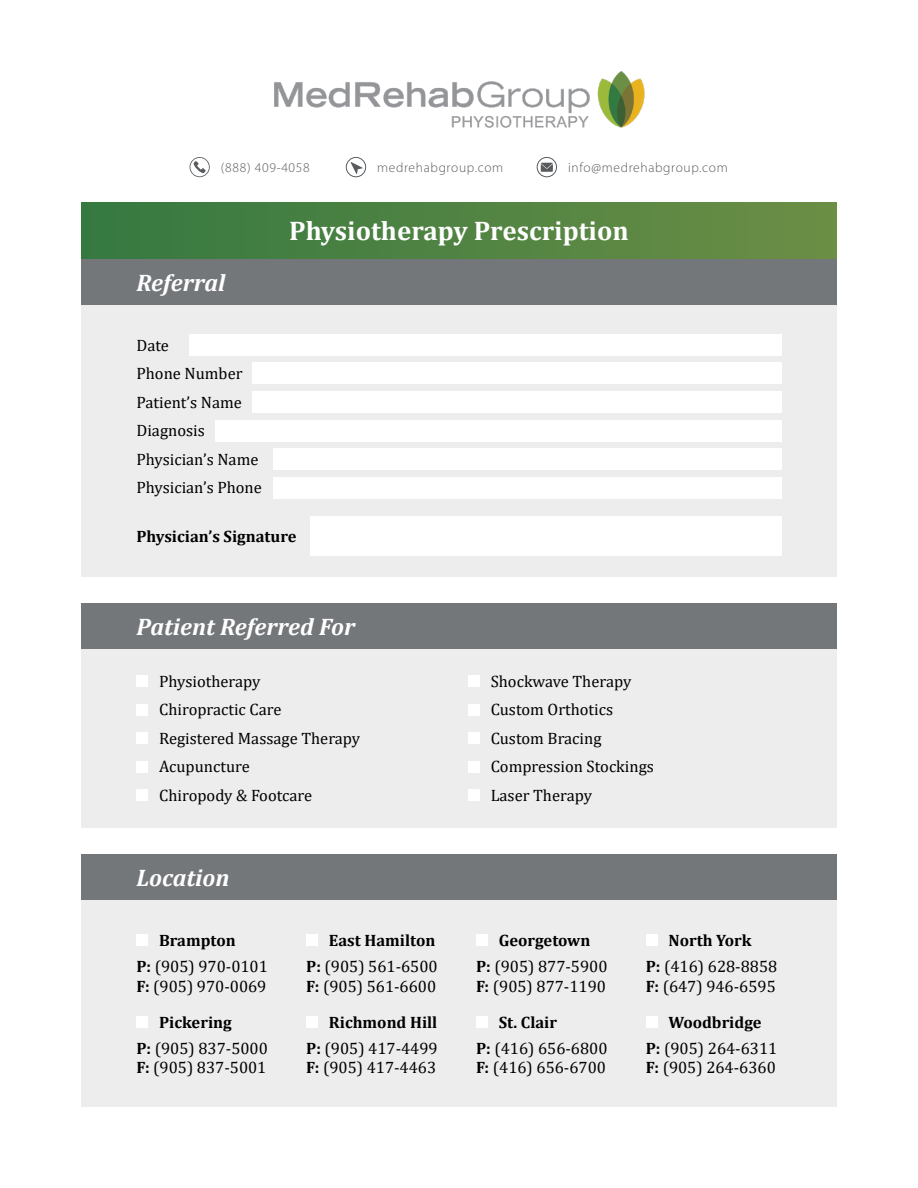
<style>
.page{position:relative;width:918px;height:1188px;background:#fff}
.page>*{position:absolute;margin:0;border:0;box-sizing:border-box;transform-origin:0 0}
.t1{font:700 27px "Cambria";color:#fff}
.t2{font:italic 700 24px "Cambria";color:#fff}
.t3{font:16.5px "Cambria";color:#000}
.t4{font:700 16.5px "Cambria";color:#000}
.t5{font:300 13.5px "Myriad Pro";letter-spacing:.05em;color:#585c5f}
.s1{font-weight:700}
</style>
<div class="page">
<img style="left:274px;top:71px;width:371px;height:57px">
<div style="left:81px;top:304px;width:756px;height:273px;background:#ededed"></div>
<svg style="left:81px;top:202px;width:756px;height:102px;background:#607d5b"></svg>
<div style="left:189px;top:334px;width:593px;height:22px;background:#fff"></div>
<div style="left:252px;top:363px;width:530px;height:21px;background:#fff"></div>
<div style="left:252px;top:391px;width:530px;height:22px;background:#fff"></div>
<div style="left:215px;top:420px;width:567px;height:21px;background:#fff"></div>
<div style="left:273px;top:448px;width:509px;height:22px;background:#fff"></div>
<div style="left:273px;top:477px;width:509px;height:21px;background:#fff"></div>
<div style="left:310px;top:516px;width:472px;height:39px;background:#fff"></div>
<div style="left:81px;top:649px;width:756px;height:178px;background:#ededed"></div>
<div style="left:136px;top:675px;width:12px;height:12px;background:#fff"></div>
<div style="left:136px;top:704px;width:12px;height:11px;background:#fff"></div>
<div style="left:136px;top:732px;width:12px;height:12px;background:#fff"></div>
<div style="left:136px;top:761px;width:12px;height:11px;background:#fff"></div>
<div style="left:136px;top:789px;width:12px;height:12px;background:#fff"></div>
<div style="left:468px;top:675px;width:12px;height:12px;background:#fff"></div>
<div style="left:468px;top:704px;width:12px;height:11px;background:#fff"></div>
<div style="left:468px;top:732px;width:12px;height:12px;background:#fff"></div>
<div style="left:468px;top:761px;width:12px;height:11px;background:#fff"></div>
<div style="left:468px;top:789px;width:12px;height:12px;background:#fff"></div>
<div style="left:81px;top:603px;width:756px;height:46px;background:#74777a"></div>
<div style="left:81px;top:899px;width:756px;height:208px;background:#ededed"></div>
<div style="left:136px;top:934px;width:12px;height:12px;background:#fff"></div>
<div style="left:306px;top:934px;width:12px;height:12px;background:#fff"></div>
<div style="left:476px;top:934px;width:12px;height:12px;background:#fff"></div>
<div style="left:646px;top:934px;width:12px;height:12px;background:#fff"></div>
<div style="left:136px;top:1016px;width:12px;height:12px;background:#fff"></div>
<div style="left:306px;top:1016px;width:12px;height:12px;background:#fff"></div>
<div style="left:476px;top:1016px;width:12px;height:12px;background:#fff"></div>
<div style="left:646px;top:1016px;width:12px;height:12px;background:#fff"></div>
<div style="left:81px;top:854px;width:756px;height:45px;background:#74777a"></div>
<svg style="left:190px;top:157px;width:20px;height:20px"></svg>
<div style="left:537px;top:157px;width:20px;height:20px;border:1px solid #585c5f;border-radius:50%"></div>
<svg style="left:541px;top:163px;width:12px;height:9px"></svg>
<div style="left:346px;top:157px;width:20px;height:20px;border:1px solid #585c5f;border-radius:50%"></div>
<svg style="left:351px;top:162px;width:12px;height:12px"></svg>
<p class="t5" style="left:221px;top:159px;width:90px">(888) 409-4058</p>
<p class="t5" style="left:377px;top:159px;width:128px">medrehabgroup.com</p>
<p class="t5" style="left:568px;top:159px;width:161px">info@medrehabgroup.com</p>
<p class="t2" style="left:136px;top:266px;width:90px">Referral</p>
<p class="t1" style="left:289px;top:211px;width:341px">Physiotherapy Prescription</p>
<p class="t3" style="left:136px;top:335px;width:34px">Date</p>
<p class="t3" style="left:136px;top:364px;width:108px">Phone Number</p>
<p class="t3" style="left:136px;top:392px;width:107px">Patient’s Name</p>
<p class="t3" style="left:136px;top:421px;width:70px">Diagnosis</p>
<p class="t3" style="left:136px;top:449px;width:124px">Physician’s Name</p>
<p class="t3" style="left:136px;top:478px;width:127px">Physician’s Phone</p>
<p class="t4" style="left:136px;top:525px;width:162px">Physician’s Signature</p>
<p class="t2" style="left:136px;top:610px;width:220px">Patient Referred For</p>
<p class="t3" style="left:159px;top:672px;width:103px">Physiotherapy</p>
<p class="t3" style="left:159px;top:700px;width:124px">Chiropractic Care</p>
<p class="t3" style="left:159px;top:729px;width:203px">Registered Massage Therapy</p>
<p class="t3" style="left:159px;top:757px;width:92px">Acupuncture</p>
<p class="t3" style="left:159px;top:786px;width:155px">Chiropody &amp; Footcare</p>
<p class="t2" style="left:136px;top:861px;width:95px">Location</p>
<p class="t4" style="left:159px;top:929px;width:78px">Brampton</p>
<p class="t3" style="left:136px;top:957px;width:133px"><span class="s1">P:</span> (905) 970-0101</p>
<p class="t3" style="left:136px;top:976px;width:131px"><span class="s1">F:</span> (905) 970-0069</p>
<p class="t4" style="left:159px;top:1010px;width:74px">Pickering</p>
<p class="t3" style="left:136px;top:1039px;width:133px"><span class="s1">P:</span> (905) 837-5000</p>
<p class="t3" style="left:136px;top:1058px;width:131px"><span class="s1">F:</span> (905) 837-5001</p>
<p class="t4" style="left:329px;top:929px;width:108px">East Hamilton</p>
<p class="t3" style="left:306px;top:957px;width:133px"><span class="s1">P:</span> (905) 561-6500</p>
<p class="t3" style="left:306px;top:976px;width:131px"><span class="s1">F:</span> (905) 561-6600</p>
<p class="t4" style="left:329px;top:1010px;width:110px">Richmond Hill</p>
<p class="t3" style="left:306px;top:1039px;width:133px"><span class="s1">P:</span> (905) 417-4499</p>
<p class="t3" style="left:306px;top:1058px;width:131px"><span class="s1">F:</span> (905) 417-4463</p>
<p class="t3" style="left:491px;top:672px;width:142px">Shockwave Therapy</p>
<p class="t3" style="left:491px;top:700px;width:124px">Custom Orthotics</p>
<p class="t3" style="left:491px;top:729px;width:112px">Custom Bracing</p>
<p class="t3" style="left:491px;top:757px;width:165px">Compression Stockings</p>
<p class="t3" style="left:491px;top:786px;width:103px">Laser Therapy</p>
<p class="t4" style="left:499px;top:929px;width:93px">Georgetown</p>
<p class="t3" style="left:476px;top:957px;width:133px"><span class="s1">P:</span> (905) 877-5900</p>
<p class="t3" style="left:476px;top:976px;width:131px"><span class="s1">F:</span> (905) 877-1190</p>
<p class="t4" style="left:499px;top:1010px;width:60px">St. Clair</p>
<p class="t3" style="left:476px;top:1039px;width:133px"><span class="s1">P:</span> (416) 656-6800</p>
<p class="t3" style="left:476px;top:1058px;width:131px"><span class="s1">F:</span> (416) 656-6700</p>
<p class="t4" style="left:669px;top:929px;width:84px">North York</p>
<p class="t3" style="left:646px;top:957px;width:133px"><span class="s1">P:</span> (416) 628-8858</p>
<p class="t3" style="left:646px;top:976px;width:131px"><span class="s1">F:</span> (647) 946-6595</p>
<p class="t4" style="left:669px;top:1010px;width:95px">Woodbridge</p>
<p class="t3" style="left:646px;top:1039px;width:133px"><span class="s1">P:</span> (905) 264-6311</p>
<p class="t3" style="left:646px;top:1058px;width:131px"><span class="s1">F:</span> (905) 264-6360</p>
</div>
